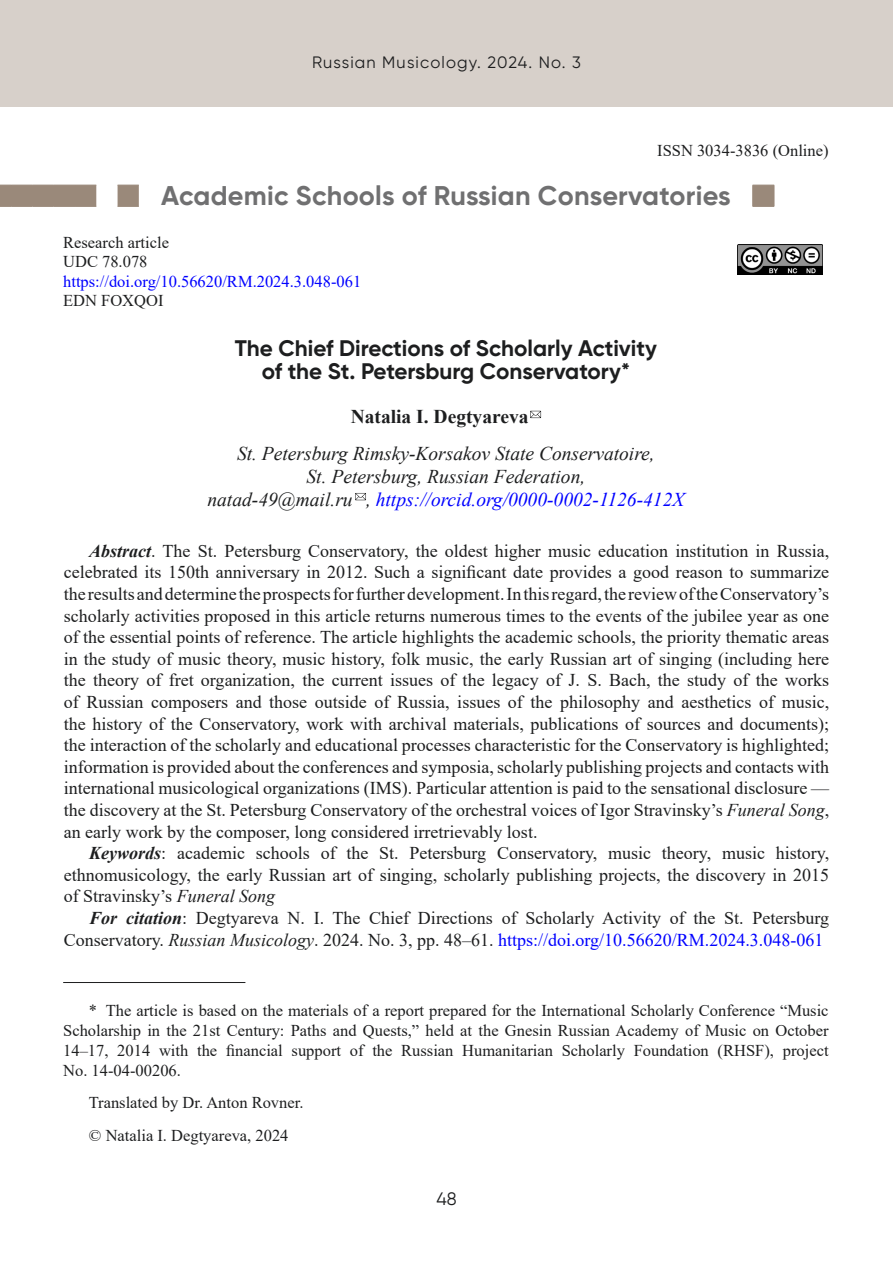
<style>
.page{position:relative;width:893px;height:1263px;background:#fff}
.page>*{position:absolute;margin:0;border:0;box-sizing:border-box;transform-origin:0 0}
.t1{font:700 27px "Gilroy";letter-spacing:.01em;color:#707071}
.t2{font:700 22.5px/22.8px "Gilroy";color:#1d1e1f;text-align:center}
.t3{font:italic 19.5px/22.8px "Times New Roman";color:#1d1e1f;text-align:center}
.t4{font:19.5px "Times New Roman PS Bold MT2";color:#1d1e1f}
.t5{font:18px/21.6px "Times New Roman";color:#1d1e1f;text-align:justify}
.t6{font:18px "Times New Roman PSMT2";color:#00f}
.t7{font:18px "Gilroy";color:#1d1e1f}
.t8{font:16.5px/19.8px "Times New Roman";color:#1d1e1f}
.t9{font:16.5px "Times New Roman PSMT2";color:#00f}
.t10{font:16.5px "Times New Roman PSMT2";color:#1d1e1f}
.t11{font:16.5px "Gilroy";letter-spacing:.07em;color:#1d1e1f}
.s1{color:#00f}
.s2{font-weight:700;font-style:italic}
.s3{font-style:italic}
.s4{font-family:"Times New Roman";color:#1d1e1f}
.s5{font-family:"Times New Roman";font-style:italic;color:#1d1e1f}
</style>
<div class="page">
<div style="left:0;top:0;width:893px;height:107px;background:#d7d0ca"></div>
<svg style="left:0;top:185px;width:775px;height:22px"></svg>
<img style="left:737px;top:245px;width:86px;height:30px">
<svg style="left:530px;top:411px;width:11px;height:7px"></svg>
<svg style="left:355px;top:493px;width:11px;height:7px"></svg>
<hr style="left:63px;top:982px;width:182px;height:1px;background:#1d1e1f">
<p class="t11" style="left:312px;top:53px;width:270px">Russian Musicology. 2024. No. 3</p>
<p class="t10" style="left:657px;top:139px;width:173px">ISSN 3034-3836 (Online)</p>
<h1 class="t1" style="left:161px;top:179px;width:571px">Academic Schools of Russian Conservatories</h1>
<p class="t8" style="left:63px;top:232px;width:107px">Research article<br>UDC 78.078</p>
<p class="t9" style="left:63px;top:270px;width:300px">https://doi.org/10.56620/RM.2024.3.048-061</p>
<p class="t8" style="left:63px;top:290px;width:102px">EDN FOXQOI</p>
<p class="t2" style="left:235px;top:336px;width:424px">The Chief Directions of Scholarly Activity of the St. Petersburg Conservatory*</p>
<p class="t4" style="left:351px;top:403px;width:179px">Natalia I. Degtyareva</p>
<p class="t3" style="left:207px;top:442px;width:478px">St. Petersburg Rimsky-Korsakov State Conservatoire,<br>St. Petersburg, Russian Federation,<br>natad-49@mail.ru , <span class="s1">https://orcid.org/0000-0002-1126-412X</span></p>
<p class="t5" style="left:64px;top:539px;width:767px;text-indent:26px"><span class="s2">Abstract</span>. The St. Petersburg Conservatory, the oldest higher music education institution in Russia, celebrated its 150th anniversary in 2012. Such a significant date provides a good reason to summarize the results and determine the prospects for further development. In this regard, the review of the Conservatory’s scholarly activities proposed in this article returns numerous times to the events of the jubilee year as one of the essential points of reference. The article highlights the academic schools, the priority thematic areas in the study of music theory, music history, folk music, the early Russian art of singing (including here the theory of fret organization, the current issues of the legacy of J. S. Bach, the study of the works of Russian composers and those outside of Russia, issues of the philosophy and aesthetics of music, the history of the Conservatory, work with archival materials, publications of sources and documents); the interaction of the scholarly and educational processes characteristic for the Conservatory is highlighted; information is provided about the conferences and symposia, scholarly publishing projects and contacts with international musicological organizations (IMS). Particular attention is paid to the sensational disclosure — the discovery at the St. Petersburg Conservatory of the orchestral voices of Igor Stravinsky’s <span class="s3">Funeral Song</span>, an early work by the composer, long considered irretrievably lost.</p>
<p class="t5" style="left:64px;top:842px;width:767px;text-indent:26px"><span class="s2">Keywords</span>: academic schools of the St. Petersburg Conservatory, music theory, music history, ethnomusicology, the early Russian art of singing, scholarly publishing projects, the discovery in 2015 of Stravinsky’s <span class="s3">Funeral Song</span></p>
<p class="t5" style="left:89px;top:907px;width:741px"><span class="s2">For citation</span>: Degtyareva N. I. The Chief Directions of Scholarly Activity of the St. Petersburg</p>
<p class="t6" style="left:64px;top:927px;width:761px"><span class="s4">Conservatory.</span> <span class="s5">Russian Musicology</span><span class="s4">. 2024. No. 3, pp. 48–61.</span> https://doi.org/10.56620/RM.2024.3.048-061</p>
<p class="t8" style="left:63px;top:1000px;width:767px;text-align:justify;text-indent:26px">* The article is based on the materials of a report prepared for the International Scholarly Conference “Music Scholarship in the 21st Century: Paths and Quests,” held at the Gnesin Russian Academy of Music on October 14–17, 2014 with the financial support of the Russian Humanitarian Scholarly Foundation (RHSF), project</p>
<p class="t10" style="left:63px;top:1058px;width:119px">No. 14-04-00206.</p>
<p class="t8" style="left:89px;top:1086px;width:216px;line-height:32.5px">Translated by Dr. Anton Rovner. © Natalia I. Degtyareva, 2024</p>
<p class="t7" style="left:436px;top:1188px;width:22px">48</p>
</div>
